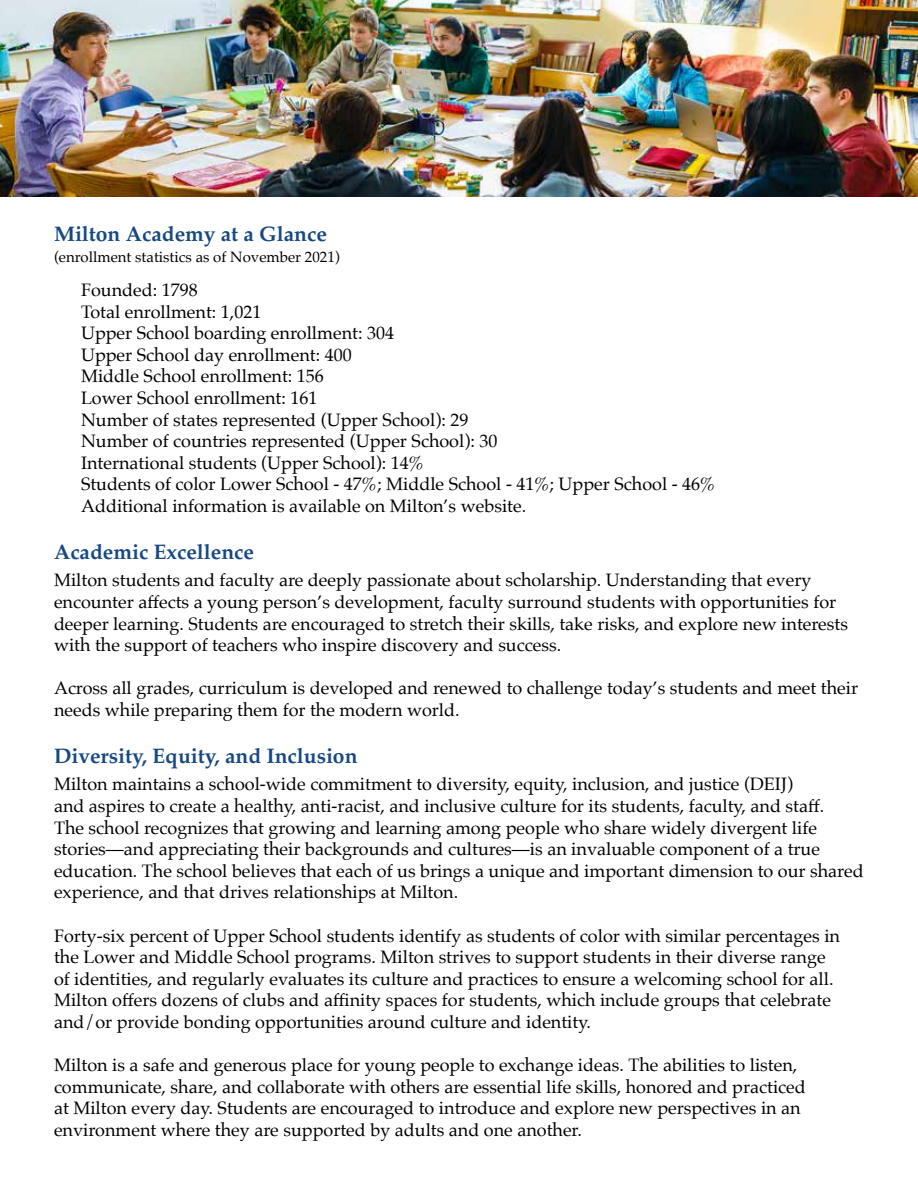
<style>
.page{position:relative;width:918px;height:1188px;background:#fff}
.page>*{position:absolute;margin:0;border:0;box-sizing:border-box;transform-origin:0 0}
.t1{font:700 21px "Palatino";color:#164883}
.t2{font:18px/21.6px "Palatino";color:#000}
.t3{font:15px "Palatino";color:#000}
</style>
<div class="page">
<img style="left:0;top:0;width:918px;height:197px">
<p class="t1" style="left:54px;top:216px;width:274px">Milton Academy at a Glance</p>
<p class="t3" style="left:54px;top:245px;width:287px">(enrollment statistics as of November 2021)</p>
<p class="t2" style="left:81px;top:279px;width:636px">Founded: 1798<br>Total enrollment: 1,021<br>Upper School boarding enrollment: 304<br>Upper School day enrollment: 400<br>Middle School enrollment: 156<br>Lower School enrollment: 161<br>Number of states represented (Upper School): 29<br>Number of countries represented (Upper School): 30<br>International students (Upper School): 14%<br>Students of color Lower School - 47%; Middle School - 41%; Upper School - 46% Additional information is available on Milton’s website.</p>
<p class="t1" style="left:54px;top:534px;width:202px">Academic Excellence</p>
<p class="t2" style="left:54px;top:569px;width:796px">Milton students and faculty are deeply passionate about scholarship. Understanding that every encounter affects a young person’s development, faculty surround students with opportunities for deeper learning. Students are encouraged to stretch their skills, take risks, and explore new interests with the support of teachers who inspire discovery and success.</p>
<p class="t2" style="left:54px;top:677px;width:806px">Across all grades, curriculum is developed and renewed to challenge today’s students and meet their needs while preparing them for the modern world.</p>
<p class="t1" style="left:54px;top:738px;width:305px">Diversity, Equity, and Inclusion</p>
<p class="t2" style="left:54px;top:773px;width:811px">Milton maintains a school-wide commitment to diversity, equity, inclusion, and justice (DEIJ)<br>and aspires to create a healthy, anti-racist, and inclusive culture for its students, faculty, and staff.<br>The school recognizes that growing and learning among people who share widely divergent life stories—and appreciating their backgrounds and cultures—is an invaluable component of a true education. The school believes that each of us brings a unique and important dimension to our shared experience, and that drives relationships at Milton.</p>
<p class="t2" style="left:54px;top:925px;width:788px">Forty-six percent of Upper School students identify as students of color with similar percentages in the Lower and Middle School programs. Milton strives to support students in their diverse range of identities, and regularly evaluates its culture and practices to ensure a welcoming school for all.<br>Milton offers dozens of clubs and affinity spaces for students, which include groups that celebrate and/or provide bonding opportunities around culture and identity.</p>
<p class="t2" style="left:54px;top:1054px;width:753px">Milton is a safe and generous place for young people to exchange ideas. The abilities to listen, communicate, share, and collaborate with others are essential life skills, honored and practiced at Milton every day. Students are encouraged to introduce and explore new perspectives in an environment where they are supported by adults and one another.</p>
</div>
